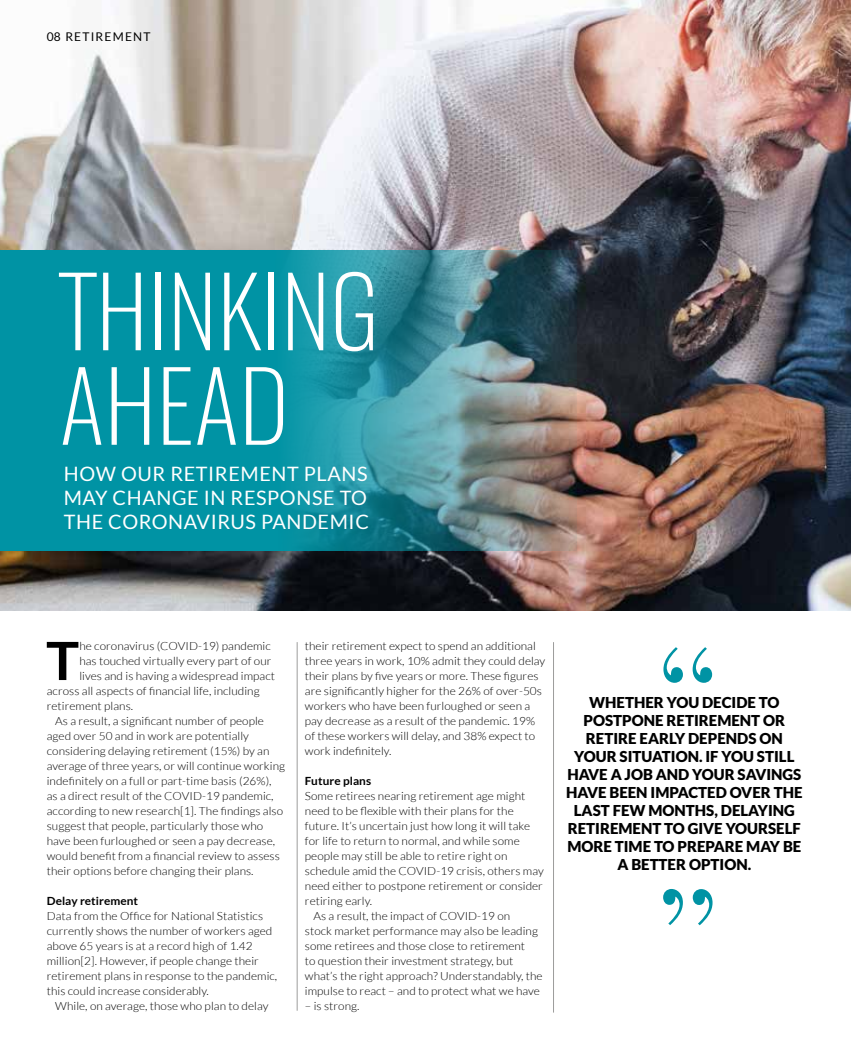
<style>
.page{position:relative;width:851px;height:1063px;background:#fff}
.page>*{position:absolute;margin:0;border:0;box-sizing:border-box;transform-origin:0 0}
.t1{font:200 95.85px/94.5px "Oswald";color:#fff}
.t2{font:700 52.8px "Lato";color:#000;scale:1.05 1}
.t3{font:19.8px/24.2px "Lato";letter-spacing:.03em;color:#fff;text-align:justify}
.t4{font:900 15px/18px "Lato";color:#000;text-align:center}
.t5{font:12px "Lato";letter-spacing:.1em;color:#000}
.t6{font:300 11.25px/15px "Lato";letter-spacing:.005em;color:#000;scale:1.05 1}
.t7{font:700 11.25px "Lato";letter-spacing:.005em;color:#000;scale:1.05 1}
</style>
<div class="page">
<img style="left:0;top:0;width:850px;height:611px">
<img style="left:0;top:250px;width:577px;height:301px">
<hr style="left:553px;top:642px;width:1px;height:371px;background:#9d9d9c">
<hr style="left:297px;top:642px;width:1px;height:369px;background:#9d9d9c">
<svg style="left:663px;top:647px;width:49px;height:36px"></svg>
<svg style="left:663px;top:889px;width:49px;height:36px"></svg>
<p class="t5" style="left:47px;top:30px;width:105px">08 RETIREMENT</p>
<h1 class="t1" style="left:60px;top:264px;width:321px">THINKING<br>AHEAD</h1>
<h3 class="t3" style="left:64px;top:461px;width:306px">HOW OUR RETIREMENT PLANS MAY CHANGE IN RESPONSE TO THE CORONAVIRUS PANDEMIC</h3>
<h2 class="t2" style="left:46px;top:631px;width:33px">T</h2>
<p class="t6" style="left:79px;top:639px;width:184px">he coronavirus (COVID-19) pandemic</p>
<p class="t6" style="left:79px;top:654px;width:184px">has touched virtually every part of our</p>
<p class="t6" style="left:79px;top:669px;width:188px">lives and is having a widespread impact</p>
<p class="t6" style="left:47px;top:684px;width:204px">across all aspects of financial life, including</p>
<p class="t6" style="left:47px;top:699px;width:84px">retirement plans.</p>
<p class="t6" style="left:55px;top:714px;width:200px">As a result, a significant number of people</p>
<p class="t6" style="left:47px;top:729px;width:194px">aged over 50 and in work are potentially</p>
<p class="t6" style="left:47px;top:744px;width:213px">considering delaying retirement (15%) by an</p>
<p class="t6" style="left:47px;top:759px;width:228px">average of three years, or will continue working</p>
<p class="t6" style="left:47px;top:774px;width:215px">indefinitely on a full or part-time basis (26%),</p>
<p class="t6" style="left:47px;top:789px;width:217px">as a direct result of the COVID-19 pandemic,</p>
<p class="t6" style="left:47px;top:804px;width:226px">according to new research[1]. The findings also</p>
<p class="t6" style="left:47px;top:819px;width:207px">suggest that people, particularly those who</p>
<p class="t6" style="left:47px;top:834px;width:219px">have been furloughed or seen a pay decrease,</p>
<p class="t6" style="left:47px;top:848px;width:223px">would benefit from a financial review to assess</p>
<p class="t6" style="left:47px;top:863px;width:198px">their options before changing their plans.</p>
<p class="t7" style="left:47px;top:894px;width:88px">Delay retirement</p>
<p class="t6" style="left:47px;top:908px;width:221px">Data from the Office for National Statistics currently shows the number of workers aged above 65 years is at a record high of 1.42 million[2]. However, if people change their retirement plans in response to the pandemic, this could increase considerably.</p>
<p class="t6" style="left:55px;top:998px;width:204px">While, on average, those who plan to delay</p>
<p class="t6" style="left:305px;top:638px;width:230px">their retirement expect to spend an additional three years in work, 10% admit they could delay their plans by five years or more. These figures are significantly higher for the 26% of over-50s workers who have been furloughed or seen a pay decrease as a result of the pandemic. 19% of these workers will delay, and 38% expect to work indefinitely.</p>
<p class="t7" style="left:305px;top:774px;width:65px">Future plans</p>
<p class="t6" style="left:305px;top:788px;width:211px">Some retirees nearing retirement age might</p>
<p class="t6" style="left:305px;top:803px;width:200px">need to be flexible with their plans for the</p>
<p class="t6" style="left:305px;top:818px;width:216px">future. It’s uncertain just how long it will take</p>
<p class="t6" style="left:305px;top:833px;width:206px">for life to return to normal, and while some</p>
<p class="t6" style="left:305px;top:848px;width:194px">people may still be able to retire right on</p>
<p class="t6" style="left:305px;top:863px;width:229px">schedule amid the COVID-19 crisis, others may</p>
<p class="t6" style="left:305px;top:878px;width:228px">need either to postpone retirement or consider</p>
<p class="t6" style="left:305px;top:893px;width:66px">retiring early.</p>
<p class="t6" style="left:313px;top:908px;width:189px">As a result, the impact of COVID-19 on</p>
<p class="t6" style="left:305px;top:923px;width:223px">stock market performance may also be leading</p>
<p class="t6" style="left:305px;top:938px;width:211px">some retirees and those close to retirement</p>
<p class="t6" style="left:305px;top:953px;width:200px">to question their investment strategy, but</p>
<p class="t6" style="left:305px;top:968px;width:228px">what’s the right approach? Understandably, the</p>
<p class="t6" style="left:305px;top:983px;width:225px">impulse to react – and to protect what we have</p>
<p class="t6" style="left:305px;top:998px;width:53px">– is strong.</p>
<p class="t4" style="left:566px;top:693px;width:238px">WHETHER YOU DECIDE TO<br>POSTPONE RETIREMENT OR<br>RETIRE EARLY DEPENDS ON<br>YOUR SITUATION. IF YOU STILL<br>HAVE A JOB AND YOUR SAVINGS<br>HAVE BEEN IMPACTED OVER THE<br>LAST FEW MONTHS, DELAYING<br>RETIREMENT TO GIVE YOURSELF<br>MORE TIME TO PREPARE MAY BE<br>A BETTER OPTION.</p>
</div>
